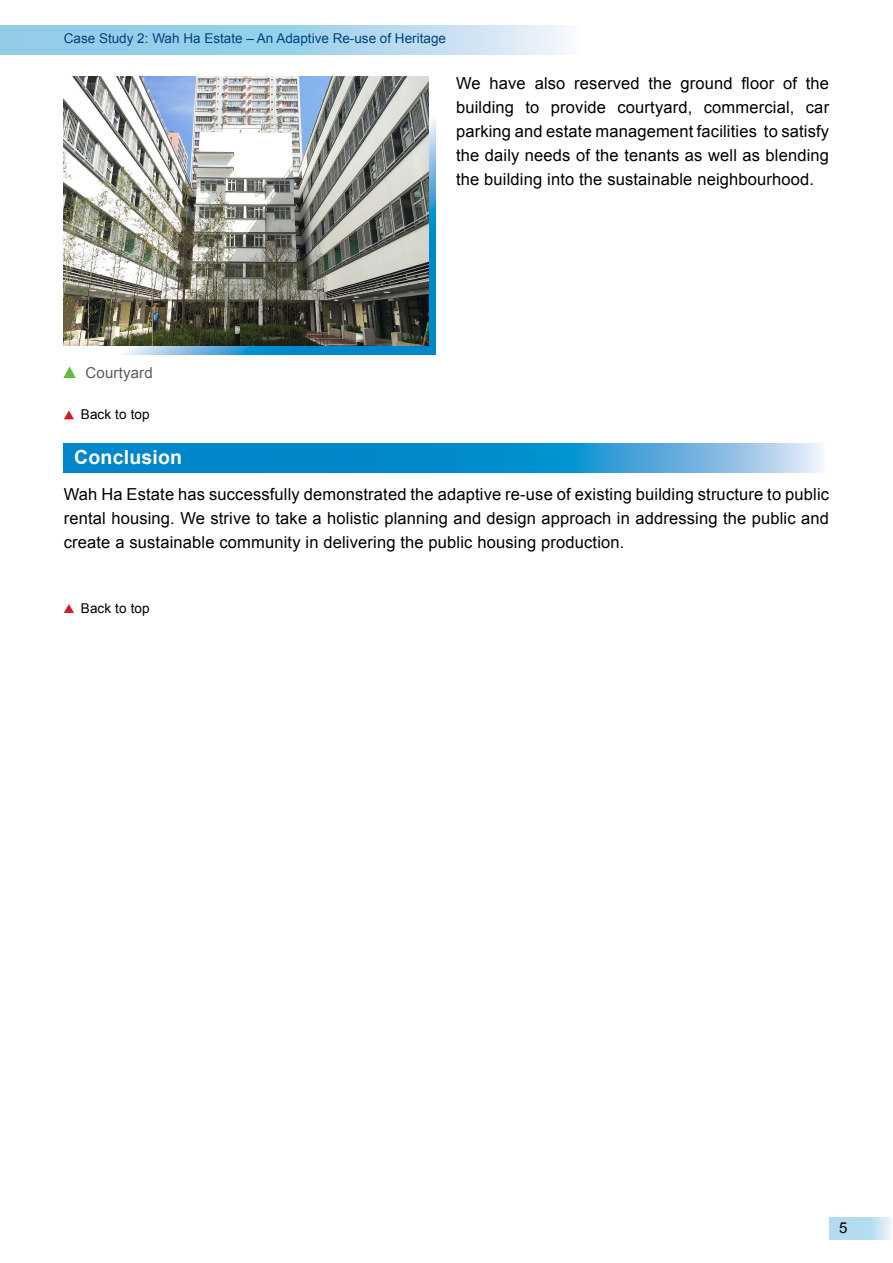
<style>
.page{position:relative;width:893px;height:1263px;background:#fff}
.page>*{position:absolute;margin:0;border:0;box-sizing:border-box;transform-origin:0 0}
.content2{font:700 19.5px "Arial";letter-spacing:.01em;color:#fff}
.content2-2{font:16.5px/24px "Arial";letter-spacing:.01em;color:#000;text-align:justify}
.content2-3{font:15px "Arial";letter-spacing:.01em;color:#58595b}
.t1{font:15px "Arial";color:#000}
.t2{font:13.5px "Arial";color:#00447d}
.content2-4{font:13.5px "Arial";letter-spacing:.01em;color:#000}
</style>
<div class="page">
<svg style="left:0;top:26px;width:565px;height:29px;background:#abd6ed"></svg>
<svg style="left:829px;top:1217px;width:62px;height:22px"></svg>
<svg style="left:123px;top:85px;width:313px;height:270px;background:#45a1d2"></svg>
<svg style="left:64px;top:443px;width:757px;height:30px;background:#2798d2"></svg>
<svg style="left:63px;top:366px;width:13px;height:12px"></svg>
<svg style="left:64px;top:604px;width:10px;height:9px"></svg>
<svg style="left:64px;top:410px;width:10px;height:9px"></svg>
<img style="left:63px;top:77px;width:365px;height:269px">
<p class="t2" style="left:64px;top:30px;width:384px">Case Study 2: Wah Ha Estate – An Adaptive Re-use of Heritage</p>
<p class="content2-2" style="left:456px;top:71px;width:375px">We have also reserved the ground floor of the building to provide courtyard, commercial, car parking and estate management facilities to satisfy the daily needs of the tenants as well as blending the building into the sustainable neighbourhood.</p>
<p class="content2-3" style="left:86px;top:363px;width:69px">Courtyard</p>
<p class="content2-4" style="left:81px;top:406px;width:70px">Back to top</p>
<p class="content2" style="left:74px;top:444px;width:109px">Conclusion</p>
<p class="content2-2" style="left:64px;top:483px;width:767px">Wah Ha Estate has successfully demonstrated the adaptive re-use of existing building structure to public rental housing. We strive to take a holistic planning and design approach in addressing the public and create a sustainable community in delivering the public housing production.</p>
<p class="content2-4" style="left:81px;top:599px;width:70px">Back to top</p>
<p class="t1" style="left:839px;top:1217px;width:10px">5</p>
</div>
